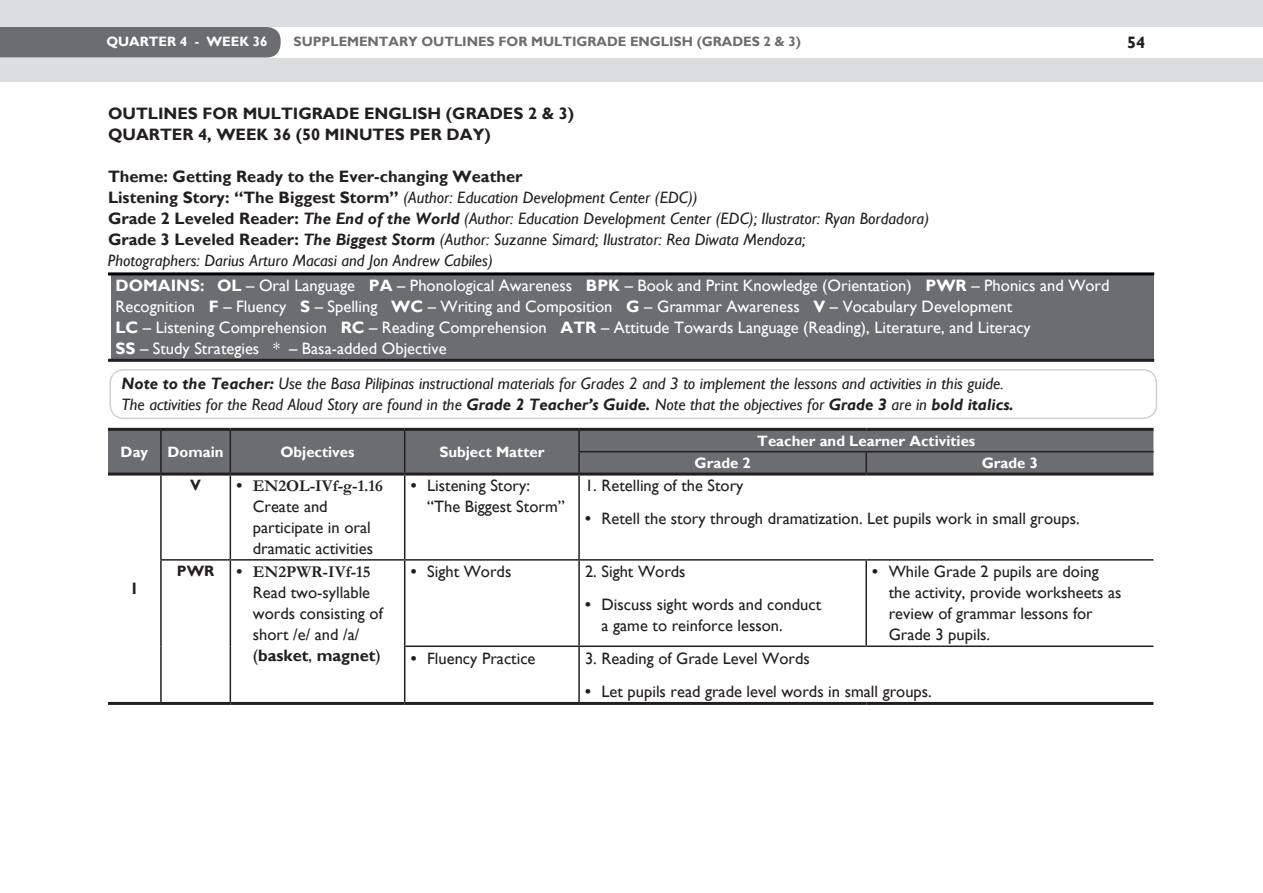
<style>
.page{position:relative;width:1263px;height:893px;background:#fff}
.page>*{position:absolute;margin:0;border:0;box-sizing:border-box;transform-origin:0 0}
.t1{font:italic 16.5px/21px "Gill Sans";color:#231f20}
.t2{font:16.5px/21px "Gill Sans";color:#231f20}
.t3{font:16.5px/21px "Gill Sans";color:#fff}
.t4{font:700 16.5px/21px "Gill Sans";color:#231f20}
.t5{font:700 16.5px "Garamond";color:#231f20}
.t6{font:700 15px "Gill Sans";color:#fff}
.t7{font:700 15px "Gill Sans";color:#231f20}
.t8{font:700 13.5px "Gill Sans";letter-spacing:-.005em;color:#6c6d70}
.t9{font:700 13.5px "Gill Sans";letter-spacing:-.005em;color:#fff}
.s1{font-weight:700;font-style:normal}
.s2{font-weight:700}
.s3{font-family:"Gill Sans"}
</style>
<div class="page">
<div style="left:0;top:0;width:1263px;height:81px;background:#dcdddf"></div>
<div style="left:0;top:27px;width:1263px;height:30px;background:#fff"></div>
<div style="left:0;top:27px;width:281px;height:30px;background:#6c6d70"></div>
<div style="left:110px;top:274px;width:1044px;height:86px;background:#6c6d70"></div>
<hr style="left:108px;top:275px;width:3px;height:84px;background:#fff">
<hr style="left:108px;top:359px;width:1046px;height:3px;background:#231f20">
<hr style="left:108px;top:272px;width:1046px;height:3px;background:#000">
<div style="left:108px;top:431px;width:1045px;height:42px;background:#6c6d70"></div>
<hr style="left:160px;top:476px;width:2px;height:83px;background:#231f20">
<hr style="left:230px;top:476px;width:1px;height:83px;background:#231f20">
<hr style="left:404px;top:476px;width:1px;height:83px;background:#231f20">
<hr style="left:578px;top:476px;width:2px;height:83px;background:#231f20">
<hr style="left:160px;top:559px;width:70px;height:2px;background:#231f20">
<hr style="left:160px;top:561px;width:2px;height:85px;background:#231f20">
<hr style="left:230px;top:559px;width:175px;height:2px;background:#231f20">
<hr style="left:230px;top:561px;width:1px;height:85px;background:#231f20">
<hr style="left:405px;top:559px;width:174px;height:2px;background:#231f20">
<hr style="left:404px;top:561px;width:1px;height:84px;background:#231f20">
<hr style="left:578px;top:561px;width:2px;height:84px;background:#231f20">
<hr style="left:865px;top:561px;width:2px;height:84px;background:#231f20">
<hr style="left:160px;top:646px;width:2px;height:56px;background:#231f20">
<hr style="left:230px;top:646px;width:1px;height:56px;background:#231f20">
<hr style="left:404px;top:645px;width:175px;height:2px;background:#231f20">
<hr style="left:404px;top:647px;width:1px;height:55px;background:#231f20">
<hr style="left:578px;top:647px;width:2px;height:55px;background:#231f20">
<hr style="left:160px;top:431px;width:2px;height:21px;background:#231f20">
<hr style="left:160px;top:452px;width:2px;height:21px;background:#231f20">
<svg style="left:230px;top:431px;width:1px;height:42px"></svg>
<svg style="left:404px;top:431px;width:1px;height:42px"></svg>
<hr style="left:108px;top:428px;width:53px;height:3px;background:#231f20">
<hr style="left:161px;top:428px;width:69px;height:3px;background:#231f20">
<hr style="left:230px;top:428px;width:175px;height:3px;background:#231f20">
<hr style="left:405px;top:428px;width:174px;height:3px;background:#231f20">
<hr style="left:579px;top:428px;width:287px;height:3px;background:#231f20">
<hr style="left:866px;top:428px;width:287px;height:3px;background:#231f20">
<hr style="left:108px;top:473px;width:53px;height:3px;background:#231f20">
<hr style="left:161px;top:473px;width:69px;height:3px;background:#231f20">
<hr style="left:230px;top:473px;width:175px;height:3px;background:#231f20">
<hr style="left:405px;top:473px;width:174px;height:3px;background:#231f20">
<hr style="left:579px;top:473px;width:287px;height:3px;background:#231f20">
<hr style="left:866px;top:473px;width:287px;height:3px;background:#231f20">
<hr style="left:578px;top:431px;width:2px;height:20px;background:#231f20">
<hr style="left:578px;top:452px;width:2px;height:21px;background:#231f20">
<hr style="left:865px;top:452px;width:2px;height:21px;background:#231f20">
<hr style="left:578px;top:451px;width:288px;height:1px;background:#231f20">
<hr style="left:866px;top:451px;width:287px;height:1px;background:#231f20">
<hr style="left:579px;top:559px;width:287px;height:2px;background:#231f20">
<hr style="left:866px;top:559px;width:287px;height:2px;background:#231f20">
<hr style="left:579px;top:645px;width:287px;height:2px;background:#231f20">
<hr style="left:866px;top:645px;width:287px;height:2px;background:#231f20">
<hr style="left:108px;top:702px;width:53px;height:3px;background:#231f20">
<hr style="left:161px;top:702px;width:69px;height:3px;background:#231f20">
<hr style="left:230px;top:702px;width:175px;height:3px;background:#231f20">
<hr style="left:405px;top:702px;width:174px;height:3px;background:#231f20">
<hr style="left:579px;top:702px;width:287px;height:3px;background:#231f20">
<hr style="left:866px;top:702px;width:287px;height:3px;background:#231f20">
<div style="left:110px;top:369px;width:1047px;height:50px;border:2px solid #d1d2d4;border-radius:14px"></div>
<p class="t9" style="left:106px;top:33px;width:163px">QUARTER 4 - WEEK 36</p>
<p class="t8" style="left:294px;top:33px;width:509px">SUPPLEMENTARY OUTLINES FOR MULTIGRADE ENGLISH (GRADES 2 &amp; 3)</p>
<p class="t4" style="left:1127px;top:32px;width:20px">54</p>
<p class="t4" style="left:108px;top:104px;width:468px">OUTLINES FOR MULTIGRADE ENGLISH (GRADES 2 &amp; 3)<br>QUARTER 4, WEEK 36 (50 MINUTES PER DAY)</p>
<p class="t1" style="left:108px;top:167px;width:823px"><span class="s1">Theme: Getting Ready to the Ever-changing Weather<br>Listening Story: “The Biggest Storm”</span> (Author: Education Development Center (EDC))<br><span class="s1">Grade 2 Leveled Reader:</span> <span class="s2">The End of the World</span> (Author: Education Development Center (EDC); Ilustrator: Ryan Bordadora)<br><span class="s1">Grade 3 Leveled Reader:</span> <span class="s2">The Biggest Storm</span> (Author: Suzanne Simard; Ilustrator: Rea Diwata Mendoza;<br>Photographers: Darius Arturo Macasi and Jon Andrew Cabiles)</p>
<p class="t3" style="left:115px;top:276px;width:995px"><span class="s2">DOMAINS: OL</span> – Oral Language <span class="s2">PA</span> – Phonological Awareness <span class="s2">BPK</span> – Book and Print Knowledge (Orientation) <span class="s2">PWR</span> – Phonics and Word Recognition <span class="s2">F</span> – Fluency <span class="s2">S</span> – Spelling <span class="s2">WC</span> – Writing and Composition <span class="s2">G</span> – Grammar Awareness <span class="s2">V</span> – Vocabulary Development<br><span class="s2">LC</span> – Listening Comprehension <span class="s2">RC</span> – Reading Comprehension <span class="s2">ATR</span> – Attitude Towards Language (Reading), Literature, and Literacy<br><span class="s2">SS</span> – Study Strategies * – Basa-added Objective</p>
<p class="t1" style="left:121px;top:373px;width:894px"><span class="s2">Note to the Teacher:</span> Use the Basa Pilipinas instructional materials for Grades 2 and 3 to implement the lessons and activities in this guide.<br>The activities for the Read Aloud Story are found in the <span class="s2">Grade 2 Teacher’s Guide.</span> Note that the objectives for <span class="s2">Grade 3</span> are in <span class="s2">bold italics.</span></p>
<p class="t6" style="left:121px;top:443px;width:29px">Day</p>
<p class="t6" style="left:168px;top:443px;width:58px">Domain</p>
<p class="t6" style="left:280px;top:443px;width:76px">Objectives</p>
<p class="t6" style="left:439px;top:443px;width:107px">Subject Matter</p>
<p class="t6" style="left:757px;top:432px;width:220px">Teacher and Learner Activities</p>
<p class="t6" style="left:694px;top:454px;width:58px">Grade 2</p>
<p class="t6" style="left:982px;top:454px;width:58px">Grade 3</p>
<p class="t4" style="left:130px;top:578px;width:11px">1</p>
<p class="t7" style="left:190px;top:476px;width:12px">V</p>
<p class="t5" style="left:236px;top:474px;width:148px"><span class="s3">•</span> EN2OL-IVf-g-1.16</p>
<p class="t2" style="left:253px;top:496px;width:122px">Create and participate in oral dramatic activities</p>
<p class="t7" style="left:177px;top:562px;width:39px">PWR</p>
<p class="t5" style="left:236px;top:561px;width:136px"><span class="s3">•</span> EN2PWR-IVf-15</p>
<p class="t2" style="left:253px;top:582px;width:131px">Read two-syllable words consisting of short /e/ and /a/ (<span class="s2">basket</span>, <span class="s2">magnet</span>)</p>
<p class="t2" style="left:427px;top:476px;width:139px;text-indent:-16px"><span class="s2">•</span> Listening Story: “The Biggest Storm”</p>
<p class="t2" style="left:585px;top:476px;width:160px">1. Retelling of the Story</p>
<p class="t2" style="left:585px;top:509px;width:496px"><span class="s2">•</span> Retell the story through dramatization. Let pupils work in small groups.</p>
<p class="t2" style="left:411px;top:561px;width:102px"><span class="s2">•</span> Sight Words</p>
<p class="t2" style="left:585px;top:561px;width:102px">2. Sight Words</p>
<p class="t2" style="left:601px;top:594px;width:221px;text-indent:-16px"><span class="s2">•</span> Discuss sight words and conduct a game to reinforce lesson.</p>
<p class="t2" style="left:889px;top:561px;width:234px;text-indent:-16px"><span class="s2">•</span> While Grade 2 pupils are doing the activity, provide worksheets as review of grammar lessons for<br>Grade 3 pupils.</p>
<p class="t2" style="left:411px;top:648px;width:126px"><span class="s2">•</span> Fluency Practice</p>
<p class="t2" style="left:585px;top:648px;width:226px">3. Reading of Grade Level Words</p>
<p class="t2" style="left:585px;top:681px;width:348px"><span class="s2">•</span> Let pupils read grade level words in small groups.</p>
</div>
